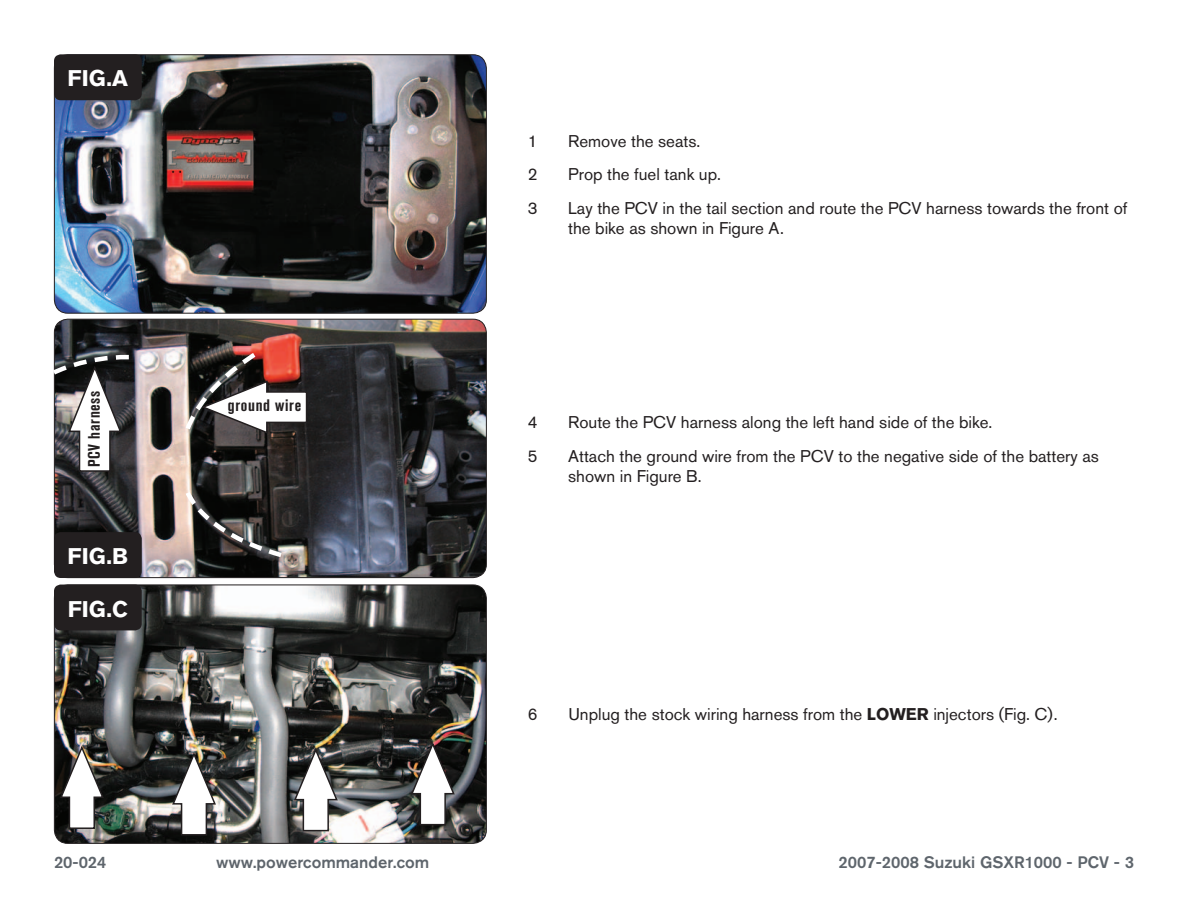
<style>
.page{position:relative;width:1188px;height:918px;background:#fff}
.page>*{position:absolute;margin:0;border:0;box-sizing:border-box;transform-origin:0 0}
.t1{font:700 22.5px "Akzidenz Grotesk BQ";color:#fff}
.t2{font:16.8px/20.2px "Akzidenz Grotesk BQ";color:#231f20}
.t3{font:500 16.5px "Akzidenz Grotesk BQ";color:#5e656c}
.Callouts{font:700 condensed 16.5px "Akzidenz Grotesk BQ";letter-spacing:.04em;color:#231f20}
.s1{font-weight:700}
</style>
<div class="page">
<img style="left:54px;top:55px;width:431px;height:257px">
<div style="left:54px;top:54px;width:433px;height:260px;border:1px solid #231f20;border-radius:14px"></div>
<div style="left:54px;top:54px;width:88px;height:46px;background:#231f20;border-radius:7px"></div>
<img style="left:54px;top:319px;width:432px;height:259px">
<div style="left:54px;top:532px;width:88px;height:46px;background:#231f20;border-radius:7px"></div>
<img style="left:54px;top:585px;width:432px;height:258px">
<div style="left:54px;top:585px;width:433px;height:259px;border:1px solid #231f20;border-radius:14px"></div>
<div style="left:54px;top:585px;width:88px;height:45px;background:#231f20;border-radius:7px"></div>
<img style="left:59px;top:744px;width:46px;height:86px">
<svg style="left:171px;top:750px;width:46px;height:86px"></svg>
<svg style="left:293px;top:746px;width:46px;height:86px"></svg>
<img style="left:410px;top:740px;width:46px;height:86px">
<svg style="left:53px;top:353px;width:87px;height:120px"></svg>
<svg style="left:182px;top:350px;width:305px;height:211px;background:#423f41"></svg>
<p class="t1" style="left:68px;top:65px;width:62px">FIG.A</p>
<p class="Callouts" style="left:85px;top:467px;width:78px;rotate:-90deg">PCV harness</p>
<p class="Callouts" style="left:228px;top:396px;width:75px">ground wire</p>
<p class="t1" style="left:68px;top:543px;width:62px">FIG.B</p>
<p class="t1" style="left:68px;top:596px;width:62px">FIG.C</p>
<p class="t2" style="left:528px;top:130px;width:11px">1</p>
<p class="t2" style="left:568px;top:130px;width:134px">Remove the seats.</p>
<p class="t2" style="left:528px;top:164px;width:11px">2</p>
<p class="t2" style="left:568px;top:164px;width:154px">Prop the fuel tank up.</p>
<p class="t2" style="left:528px;top:198px;width:11px">3</p>
<p class="t2" style="left:568px;top:198px;width:561px">Lay the PCV in the tail section and route the PCV harness towards the front of the bike as shown in Figure A.</p>
<p class="t2" style="left:528px;top:412px;width:11px">4</p>
<p class="t2" style="left:568px;top:412px;width:426px">Route the PCV harness along the left hand side of the bike.</p>
<p class="t2" style="left:528px;top:446px;width:11px">5</p>
<p class="t2" style="left:568px;top:446px;width:532px">Attach the ground wire from the PCV to the negative side of the battery as shown in Figure B.</p>
<p class="t2" style="left:528px;top:704px;width:11px">6</p>
<p class="t2" style="left:568px;top:704px;width:491px">Unplug the stock wiring harness from the <span class="s1">LOWER</span> injectors (Fig. C).</p>
<p class="t3" style="left:54px;top:852px;width:54px">20-024</p>
<p class="t3" style="left:216px;top:852px;width:215px">www.powercommander.com</p>
<p class="t3" style="left:839px;top:852px;width:297px">2007-2008 Suzuki GSXR1000 - PCV - 3</p>
</div>
